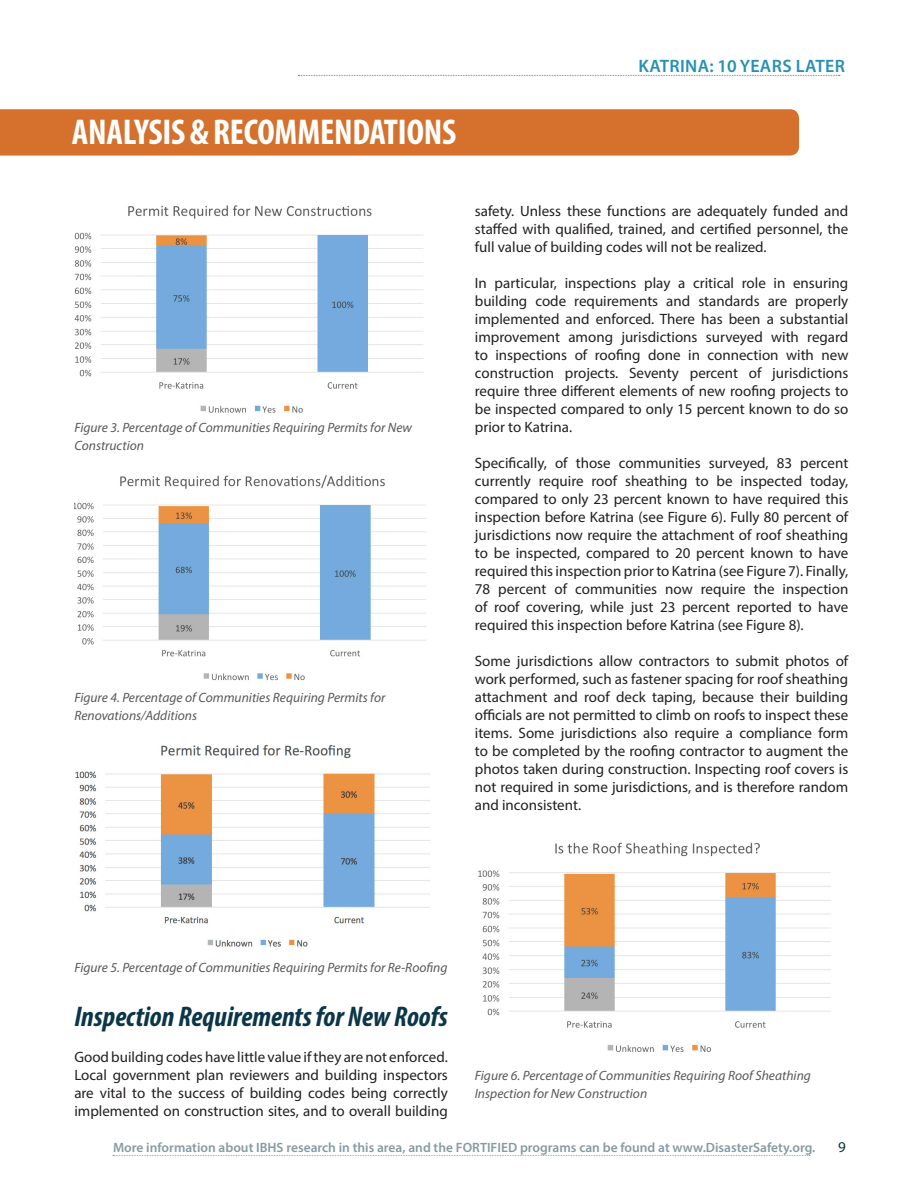
<style>
.page{position:relative;width:918px;height:1188px;background:#fff}
.page>*{position:absolute;margin:0;border:0;box-sizing:border-box;transform-origin:0 0}
.t1{font:700 condensed 36px "Myriad Pro";letter-spacing:-.005em;color:#fff}
.t2{font:italic 700 condensed 28.5px "Myriad Pro";color:#0a3647}
.t3{font:600 18px "Myriad Pro";letter-spacing:.02em;color:#2791b2}
.body{font:15px/18px "Myriad Pro";color:#231f20;text-align:justify}
.t4{font:15px "Myriad Pro";color:#0a3647}
.caption__tiny{font:italic 13.5px/18px "Myriad Pro";color:#57585a}
.t5{font:600 13.5px "Myriad Pro";color:#859ba3}
</style>
<div class="page">
<svg style="left:298px;top:75px;width:542px;height:1px"></svg>
<svg style="left:113px;top:1155px;width:697px;height:1px"></svg>
<div style="left:0;top:109px;width:799px;height:47px;background:#d5712c"></div>
<img style="left:74px;top:205px;width:349px;height:208px">
<img style="left:74px;top:475px;width:352px;height:206px">
<img style="left:75px;top:744px;width:355px;height:203px">
<img style="left:478px;top:842px;width:353px;height:210px">
<h1 class="t1" style="left:72px;top:110px;width:386px">ANALYSIS &amp; RECOMMENDATIONS</h1>
<p class="t3" style="left:638px;top:55px;width:208px">KATRINA: 10 YEARS LATER</p>
<p class="caption__tiny" style="left:74px;top:418px;width:339px">Figure 3. Percentage of Communities Requiring Permits for New<br>Construction</p>
<p class="caption__tiny" style="left:74px;top:688px;width:313px">Figure 4. Percentage of Communities Requiring Permits for<br>Renovations/Additions</p>
<p class="body" style="left:475px;top:202px;width:375px">safety. Unless these functions are adequately funded and staffed with qualified, trained, and certified personnel, the full value of building codes will not be realized.</p>
<p class="body" style="left:475px;top:274px;width:375px">In particular, inspections play a critical role in ensuring building code requirements and standards are properly implemented and enforced. There has been a substantial improvement among jurisdictions surveyed with regard to inspections of roofing done in connection with new construction projects. Seventy percent of jurisdictions require three different elements of new roofing projects to be inspected compared to only 15 percent known to do so prior to Katrina.</p>
<p class="body" style="left:475px;top:454px;width:375px">Specifically, of those communities surveyed, 83 percent currently require roof sheathing to be inspected today, compared to only 23 percent known to have required this inspection before Katrina (see Figure 6). Fully 80 percent of jurisdictions now require the attachment of roof sheathing to be inspected, compared to 20 percent known to have required this inspection prior to Katrina (see Figure 7). Finally, 78 percent of communities now require the inspection of roof covering, while just 23 percent reported to have required this inspection before Katrina (see Figure 8).</p>
<p class="body" style="left:475px;top:652px;width:375px">Some jurisdictions allow contractors to submit photos of work performed, such as fastener spacing for roof sheathing attachment and roof deck taping, because their building officials are not permitted to climb on roofs to inspect these items. Some jurisdictions also require a compliance form to be completed by the roofing contractor to augment the photos taken during construction. Inspecting roof covers is not required in some jurisdictions, and is therefore random and inconsistent.</p>
<p class="caption__tiny" style="left:74px;top:958px;width:375px">Figure 5. Percentage of Communities Requiring Permits for Re-Roofing</p>
<h2 class="t2" style="left:74px;top:999px;width:375px">Inspection Requirements for New Roofs</h2>
<p class="body" style="left:74px;top:1048px;width:375px">Good building codes have little value if they are not enforced.<br>Local government plan reviewers and building inspectors are vital to the success of building codes being correctly implemented on construction sites, and to overall building</p>
<p class="caption__tiny" style="left:475px;top:1066px;width:338px">Figure 6. Percentage of Communities Requiring Roof Sheathing<br>Inspection for New Construction</p>
<p class="t5" style="left:113px;top:1139px;width:704px">More information about IBHS research in this area, and the FORTIFIED programs can be found at www.DisasterSafety.org.</p>
<p class="t4" style="left:838px;top:1138px;width:9px">9</p>
</div>
